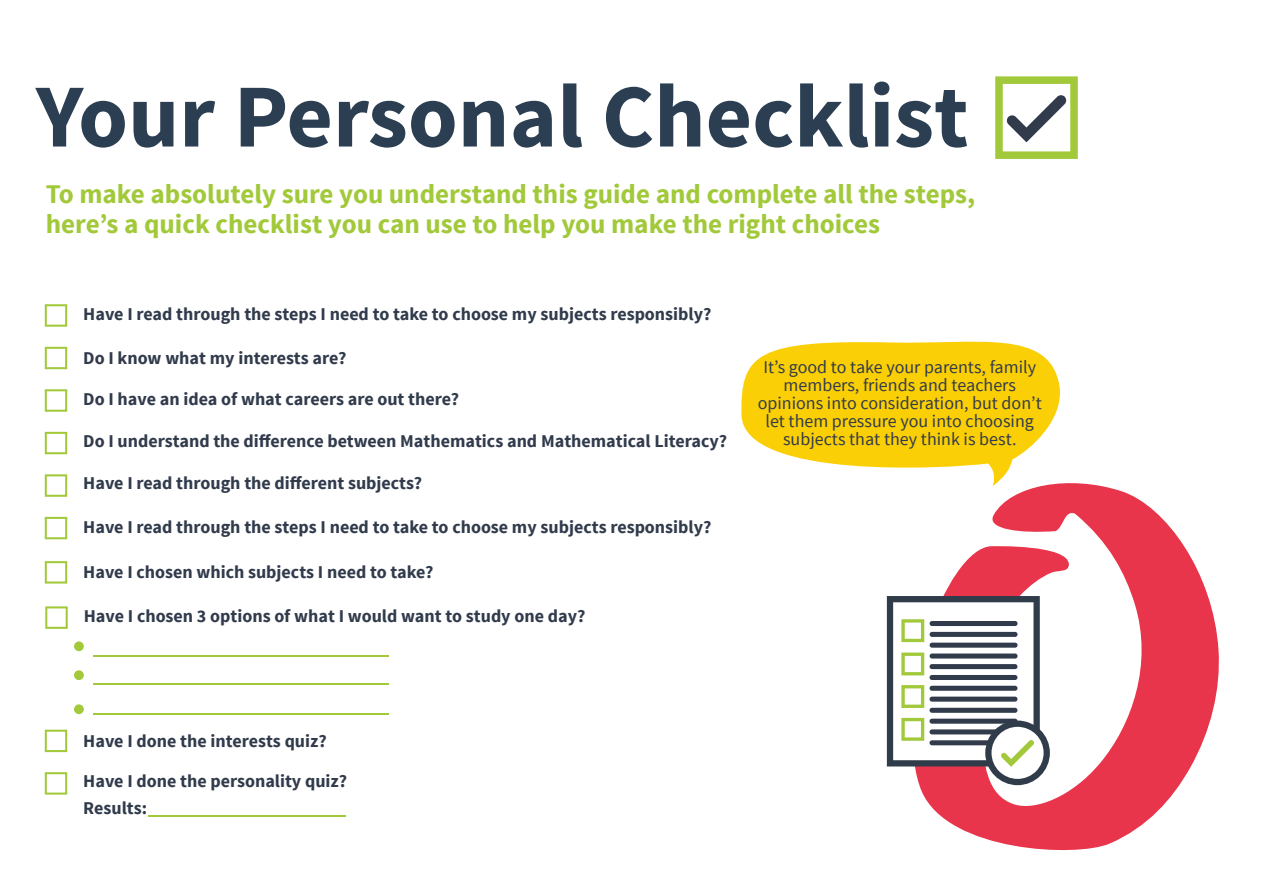
<style>
.page{position:relative;width:1263px;height:893px;background:#fff}
.page>*{position:absolute;margin:0;border:0;box-sizing:border-box;transform-origin:0 0}
.t1{font:700 90px "Source Sans Pro";color:#2b3e52}
.t2{font:700 27px/30px "Source Sans Pro";color:#a1c93a}
.t3{font:700 18px/27px "Source Sans Pro";color:#313b4c}
.t4{font:18px/18px "Source Sans Pro";color:#323b4b;text-align:center}
</style>
<div class="page">
<svg style="left:995px;top:76px;width:83px;height:83px"></svg>
<svg style="left:45px;top:304px;width:22px;height:23px"></svg>
<svg style="left:45px;top:347px;width:22px;height:22px"></svg>
<svg style="left:45px;top:389px;width:22px;height:23px"></svg>
<svg style="left:45px;top:432px;width:22px;height:22px"></svg>
<svg style="left:45px;top:474px;width:22px;height:23px"></svg>
<svg style="left:45px;top:517px;width:22px;height:22px"></svg>
<svg style="left:45px;top:606px;width:23px;height:23px"></svg>
<svg style="left:45px;top:561px;width:22px;height:23px"></svg>
<svg style="left:45px;top:730px;width:22px;height:22px"></svg>
<svg style="left:45px;top:772px;width:22px;height:23px"></svg>
<hr style="left:93px;top:655px;width:295px;height:2px;background:#a1c93a">
<hr style="left:93px;top:683px;width:295px;height:1px;background:#a1c93a">
<hr style="left:93px;top:713px;width:295px;height:2px;background:#a1c93a">
<svg style="left:919px;top:483px;width:300px;height:368px"></svg>
<hr style="left:148px;top:815px;width:198px;height:1px;background:#a1c93a">
<div style="left:74px;top:641px;width:10px;height:10px;background:#a1c93a;border-radius:50%"></div>
<div style="left:74px;top:670px;width:10px;height:10px;background:#a1c93a;border-radius:50%"></div>
<div style="left:74px;top:704px;width:10px;height:10px;background:#a1c93a;border-radius:50%"></div>
<svg style="left:887px;top:596px;width:163px;height:189px"></svg>
<svg style="left:741px;top:341px;width:324px;height:145px;fill:#fbcf06"></svg>
<h1 class="t1" style="left:36px;top:80px;width:934px">Your Personal Checklist</h1>
<h2 class="t2" style="left:46px;top:181px;width:931px">To make absolutely sure you understand this guide and complete all the steps, here’s a quick checklist you can use to help you make the right choices</h2>
<p class="t3" style="left:83px;top:302px;width:630px">Have I read through the steps I need to take to choose my subjects responsibly?</p>
<p class="t3" style="left:83px;top:346px;width:265px">Do I know what my interests are?</p>
<p class="t3" style="left:83px;top:387px;width:377px">Do I have an idea of what careers are out there?</p>
<p class="t3" style="left:83px;top:428px;width:645px">Do I understand the difference between Mathematics and Mathematical Literacy?</p>
<p class="t3" style="left:83px;top:471px;width:340px">Have I read through the different subjects?</p>
<p class="t3" style="left:83px;top:515px;width:630px">Have I read through the steps I need to take to choose my subjects responsibly?</p>
<p class="t3" style="left:83px;top:560px;width:352px">Have I chosen which subjects I need to take?</p>
<p class="t3" style="left:84px;top:604px;width:503px">Have I chosen 3 options of what I would want to study one day?</p>
<p class="t4" style="left:758px;top:359px;width:286px">It’s good to take your parents, family members, friends and teachers opinions into consideration, but don’t let them pressure you into choosing subjects that they think is best.</p>
<p class="t3" style="left:83px;top:728px;width:245px">Have I done the interests quiz?</p>
<p class="t3" style="left:83px;top:769px;width:265px">Have I done the personality quiz?<br>Results:</p>
</div>
